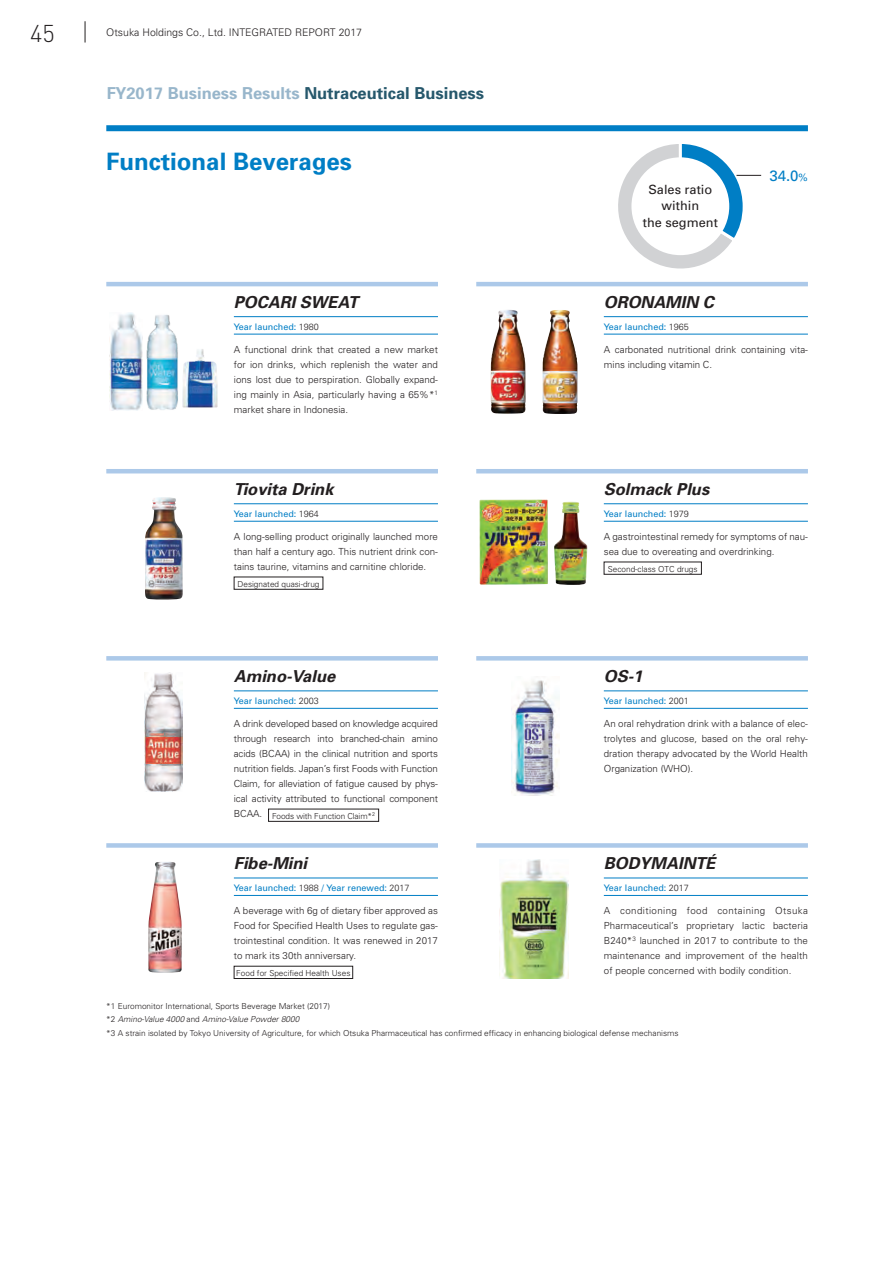
<style>
.page{position:relative;width:893px;height:1263px;background:#fff}
.page>*{position:absolute;margin:0;border:0;box-sizing:border-box;transform-origin:0 0}
.t1{font:700 24px "Univers";color:#007ec5}
.t2{font:300 24px "DIN";color:#231f20}
.t3{font:italic 700 16.5px "Univers";color:#231f20}
.t4{font:700 16.5px "Univers";color:#98b6cb}
.t5{font:15px "Univers";color:#007ec5}
.t6{font:12.75px/16.5px "Univers";color:#231f20;text-align:center}
.t7{font:300 10.5px "Univers";color:#231f20}
.t8{font:300 9.75px/15px "Univers";color:#231f20;text-align:justify}
.t9{font:9px "Univers";color:#007ec5}
.t10{font:300 8.25px/13.5px "Univers";color:#231f20}
.s1{color:#26586c}
.s2{font-weight:300;color:#231f20}
.s3{font-size:10.5px}
.s4{font-style:italic}
</style>
<div class="page">
<svg style="left:85px;top:21px;width:1px;height:22px"></svg>
<div style="left:106px;top:125px;width:702px;height:6px;background:#007ec5"></div>
<img style="left:182px;top:349px;width:36px;height:59px">
<img style="left:110px;top:313px;width:33px;height:97px">
<img style="left:146px;top:315px;width:32px;height:95px">
<img style="left:491px;top:310px;width:15px;height:101px">
<img style="left:542px;top:310px;width:35px;height:104px">
<hr style="left:106px;top:282px;width:332px;height:4px;background:#acc9e9">
<hr style="left:234px;top:316px;width:204px;height:1px;background:#007ec5">
<hr style="left:234px;top:334px;width:204px;height:1px;background:#007ec5">
<hr style="left:476px;top:282px;width:332px;height:4px;background:#acc9e9">
<hr style="left:604px;top:316px;width:204px;height:1px;background:#007ec5">
<hr style="left:604px;top:334px;width:204px;height:1px;background:#007ec5">
<img style="left:145px;top:497px;width:38px;height:102px">
<img style="left:479px;top:499px;width:108px;height:86px">
<hr style="left:106px;top:469px;width:332px;height:4px;background:#acc9e9">
<hr style="left:234px;top:503px;width:204px;height:1px;background:#007ec5">
<hr style="left:234px;top:521px;width:204px;height:1px;background:#007ec5">
<hr style="left:476px;top:469px;width:332px;height:4px;background:#acc9e9">
<hr style="left:604px;top:503px;width:204px;height:1px;background:#007ec5">
<hr style="left:604px;top:521px;width:204px;height:1px;background:#007ec5">
<img style="left:148px;top:862px;width:34px;height:110px">
<img style="left:499px;top:859px;width:69px;height:119px">
<div style="left:106px;top:843px;width:332px;height:5px;background:#acc9e9"></div>
<hr style="left:234px;top:878px;width:204px;height:1px;background:#007ec5">
<hr style="left:234px;top:895px;width:204px;height:1px;background:#007ec5">
<div style="left:234px;top:966px;width:119px;height:13px;border:1px solid #231f20"></div>
<div style="left:476px;top:843px;width:332px;height:5px;background:#acc9e9"></div>
<hr style="left:604px;top:878px;width:204px;height:1px;background:#007ec5">
<hr style="left:604px;top:895px;width:204px;height:1px;background:#007ec5">
<img style="left:145px;top:673px;width:38px;height:119px">
<img style="left:512px;top:680px;width:47px;height:115px">
<div style="left:106px;top:656px;width:332px;height:5px;background:#acc9e9"></div>
<hr style="left:234px;top:691px;width:204px;height:1px;background:#007ec5">
<hr style="left:234px;top:708px;width:204px;height:1px;background:#007ec5">
<div style="left:476px;top:656px;width:332px;height:5px;background:#acc9e9"></div>
<hr style="left:604px;top:691px;width:204px;height:1px;background:#007ec5">
<hr style="left:604px;top:708px;width:204px;height:1px;background:#007ec5">
<svg style="left:618px;top:144px;width:143px;height:125px"></svg>
<h1 class="t2" style="left:30px;top:19px;width:26px">45</h1>
<p class="t7" style="left:106px;top:26px;width:257px">Otsuka Holdings Co., Ltd. INTEGRATED REPORT 2017</p>
<h2 class="t4" style="left:106px;top:83px;width:379px">FY2017 Business Results <span class="s1">Nutraceutical Business</span></h2>
<h1 class="t1" style="left:106px;top:146px;width:247px">Functional Beverages</h1>
<h2 class="t3" style="left:234px;top:292px;width:126px">POCARI SWEAT</h2>
<p class="t9" style="left:234px;top:321px;width:87px">Year launched: <span class="s2">1980</span></p>
<p class="t8" style="left:234px;top:342px;width:206px">A functional drink that created a new market for ion drinks, which replenish the water and ions lost due to perspiration. Globally expand&shy;ing mainly in Asia, particularly having a 65%*<sup>1 </sup>market share in Indonesia.</p>
<h2 class="t3" style="left:234px;top:479px;width:101px">Tiovita Drink</h2>
<p class="t9" style="left:234px;top:508px;width:87px">Year launched: <span class="s2">1964</span></p>
<p class="t8" style="left:234px;top:529px;width:206px">A long-selling product originally launched more than half a century ago. This nutrient drink con&shy;tains taurine, vitamins and carnitine chloride.</p>
<p class="t10" style="left:237px;top:577px;width:84px">Designated quasi-drug</p>
<h2 class="t3" style="left:234px;top:666px;width:103px">Amino-Value</h2>
<p class="t9" style="left:234px;top:695px;width:87px">Year launched: <span class="s2">2003</span></p>
<p class="t8" style="left:234px;top:716px;width:206px">A drink developed based on knowledge acquired through research into branched-chain amino acids (BCAA) in the clinical nutrition and sports nutrition fields. Japan’s first Foods with Function Claim, for alleviation of fatigue caused by phys&shy;ical activity attributed to functional component BCAA.</p>
<p class="t10" style="left:272px;top:809px;width:105px">Foods with Function Claim*<sup>2</sup></p>
<h2 class="t3" style="left:234px;top:853px;width:75px">Fibe-Mini</h2>
<p class="t9" style="left:234px;top:882px;width:177px">Year launched: <span class="s2">1988</span> / Year renewed: <span class="s2">2017</span></p>
<p class="t8" style="left:234px;top:903px;width:206px">A beverage with 6g of dietary fiber approved as Food for Specified Health Uses to regulate gas&shy;trointestinal condition. It was renewed in 2017 to mark its 30th anniversary.</p>
<p class="t10" style="left:236px;top:966px;width:116px">Food for Specified Health Uses</p>
<h3 class="t6" style="left:643px;top:181px;width:77px">Sales ratio within<br>the segment</h3>
<h3 class="t5" style="left:769px;top:167px;width:40px">34.0<span class="s3">%</span></h3>
<h2 class="t3" style="left:604px;top:292px;width:112px">ORONAMIN C</h2>
<p class="t9" style="left:604px;top:321px;width:87px">Year launched: <span class="s2">1965</span></p>
<p class="t8" style="left:604px;top:342px;width:206px">A carbonated nutritional drink containing vita&shy;mins including vitamin C.</p>
<h2 class="t3" style="left:604px;top:479px;width:107px">Solmack Plus</h2>
<p class="t9" style="left:604px;top:508px;width:87px">Year launched: <span class="s2">1979</span></p>
<p class="t8" style="left:604px;top:529px;width:206px">A gastrointestinal remedy for symptoms of nau&shy;sea due to overeating and overdrinking.</p>
<p class="t10" style="left:608px;top:562px;width:91px">Second-class OTC drugs</p>
<h2 class="t3" style="left:604px;top:666px;width:40px">OS-1</h2>
<p class="t9" style="left:604px;top:695px;width:87px">Year launched: <span class="s2">2001</span></p>
<p class="t8" style="left:604px;top:716px;width:206px">An oral rehydration drink with a balance of elec&shy;trolytes and glucose, based on the oral rehy&shy;dration therapy advocated by the World Health Organization (WHO).</p>
<h2 class="t3" style="left:604px;top:853px;width:113px">BODYMAINTÉ</h2>
<p class="t9" style="left:604px;top:882px;width:87px">Year launched: <span class="s2">2017</span></p>
<p class="t8" style="left:604px;top:903px;width:206px">A conditioning food containing Otsuka Pharmaceutical’s proprietary lactic bacteria B240*<sup>3</sup> launched in 2017 to contribute to the maintenance and improvement of the health of people concerned with bodily condition.</p>
<p class="t10" style="left:106px;top:999px;width:574px">*1 Euromonitor International, Sports Beverage Market (2017)<br>*2 <span class="s4">Amino-Value 4000</span> and <span class="s4">Amino-Value Powder 8000<br></span>*3 A strain isolated by Tokyo University of Agriculture, for which Otsuka Pharmaceutical has confirmed efficacy in enhancing biological defense mechanisms</p>
</div>
